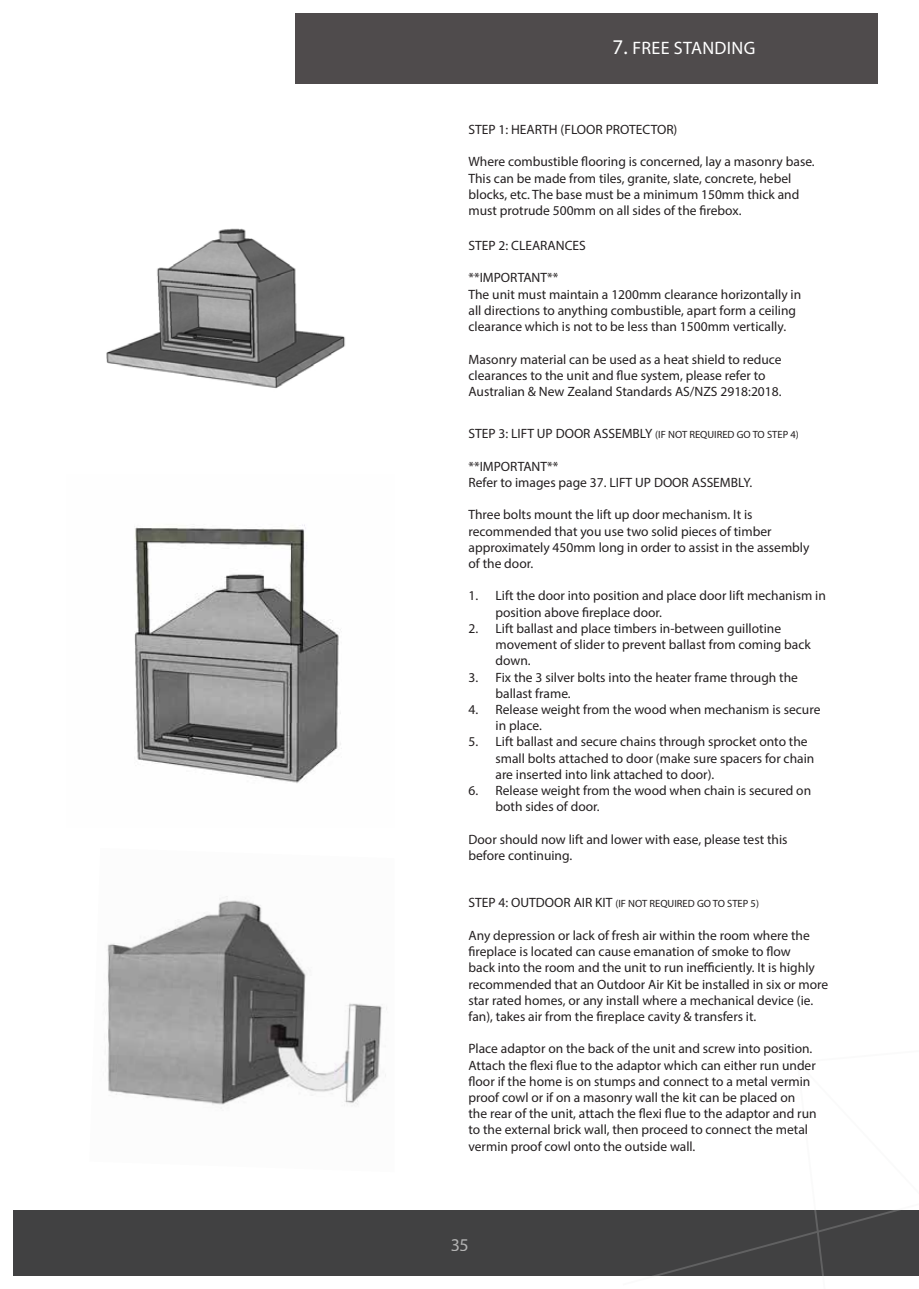
<style>
.page{position:relative;width:919px;height:1289px;background:#fff}
.page>*{position:absolute;margin:0;border:0;box-sizing:border-box;transform-origin:0 0}
.t1{font:18px "Myriad Pro";letter-spacing:.02em;color:#fff}
.t2{font:13.5px/16.2px "Myriad Pro";color:#231f20}
.t3{font:10.5px "Myriad Pro";color:#231f20}
.s1{font-size:21px}
.s2{font-size:10.5px}
.s3{font-size:13.5px}
</style>
<div class="page">
<div style="left:13px;top:1210px;width:893px;height:66px;background:#414142"></div>
<svg style="left:652px;top:1210px;width:266px;height:66px"></svg>
<div style="left:295px;top:13px;width:582px;height:71px;background:#4f4b4c"></div>
<img style="left:106px;top:228px;width:239px;height:161px">
<img style="left:134px;top:524px;width:207px;height:259px">
<img style="left:107px;top:896px;width:280px;height:210px">
<h1 class="t1" style="left:612px;top:37px;width:144px"><span class="s1">7.</span> FREE STANDING</h1>
<p class="t2" style="left:468px;top:121px;width:210px">STEP 1: HEARTH (FLOOR PROTECTOR)</p>
<p class="t2" style="left:468px;top:153px;width:348px">Where combustible flooring is concerned, lay a masonry base.<br>This can be made from tiles, granite, slate, concrete, hebel blocks, etc. The base must be a minimum 150mm thick and must protrude 500mm on all sides of the firebox.</p>
<p class="t2" style="left:468px;top:237px;width:119px">STEP 2: CLEARANCES</p>
<p class="t2" style="left:468px;top:270px;width:334px">**IMPORTANT**<br>The unit must maintain a 1200mm clearance horizontally in all directions to anything combustible, apart form a ceiling clearance which is not to be less than 1500mm vertically.</p>
<p class="t2" style="left:468px;top:351px;width:314px">Masonry material can be used as a heat shield to reduce clearances to the unit and flue system, please refer to<br>Australian &amp; New Zealand Standards AS/NZS 2918:2018.</p>
<p class="t2" style="left:468px;top:425px;width:332px">STEP 3: LIFT UP DOOR ASSEMBLY <span class="s2">(IF NOT REQUIRED GO TO STEP 4)</span></p>
<p class="t2" style="left:468px;top:458px;width:285px">**IMPORTANT**<br>Refer to images page 37. LIFT UP DOOR ASSEMBLY.</p>
<p class="t2" style="left:468px;top:506px;width:342px">Three bolts mount the lift up door mechanism. It is recommended that you use two solid pieces of timber approximately 450mm long in order to assist in the assembly of the door.</p>
<p class="t2" style="left:495px;top:587px;width:332px;text-indent:-27px">1. Lift the door into position and place door lift mechanism in position above fireplace door.</p>
<p class="t2" style="left:495px;top:620px;width:317px;text-indent:-27px">2. Lift ballast and place timbers in-between guillotine movement of slider to prevent ballast from coming back down.</p>
<p class="t2" style="left:495px;top:668px;width:304px;text-indent:-27px">3. Fix the 3 silver bolts into the heater frame through the ballast frame.</p>
<p class="t2" style="left:495px;top:701px;width:326px;text-indent:-27px">4. Release weight from the wood when mechanism is secure in place.</p>
<p class="t2" style="left:495px;top:733px;width:320px;text-indent:-27px">5. Lift ballast and secure chains through sprocket onto the small bolts attached to door (make sure spacers for chain are inserted into link attached to door).</p>
<p class="t2" style="left:495px;top:782px;width:317px;text-indent:-27px">6. Release weight from the wood when chain is secured on both sides of door.</p>
<p class="t2" style="left:468px;top:830px;width:320px">Door should now lift and lower with ease, please test this before continuing.</p>
<p class="t3" style="left:468px;top:897px;width:292px"><span class="s3">STEP 4: OUTDOOR AIR KIT</span> (IF NOT REQUIRED GO TO STEP 5)</p>
<p class="t2" style="left:468px;top:927px;width:361px">Any depression or lack of fresh air within the room where the fireplace is located can cause emanation of smoke to flow<br>back into the room and the unit to run inefficiently. It is highly recommended that an Outdoor Air Kit be installed in six or more star rated homes, or any install where a mechanical device (ie. fan), takes air from the fireplace cavity &amp; transfers it.</p>
<p class="t2" style="left:468px;top:1040px;width:349px">Place adaptor on the back of the unit and screw into position.<br>Attach the flexi flue to the adaptor which can either run under floor if the home is on stumps and connect to a metal vermin proof cowl or if on a masonry wall the kit can be placed on the rear of the unit, attach the flexi flue to the adaptor and run to the external brick wall, then proceed to connect the metal vermin proof cowl onto the outside wall.</p>
<h1 class="t1" style="left:450px;top:1233px;width:20px">35</h1>
</div>
